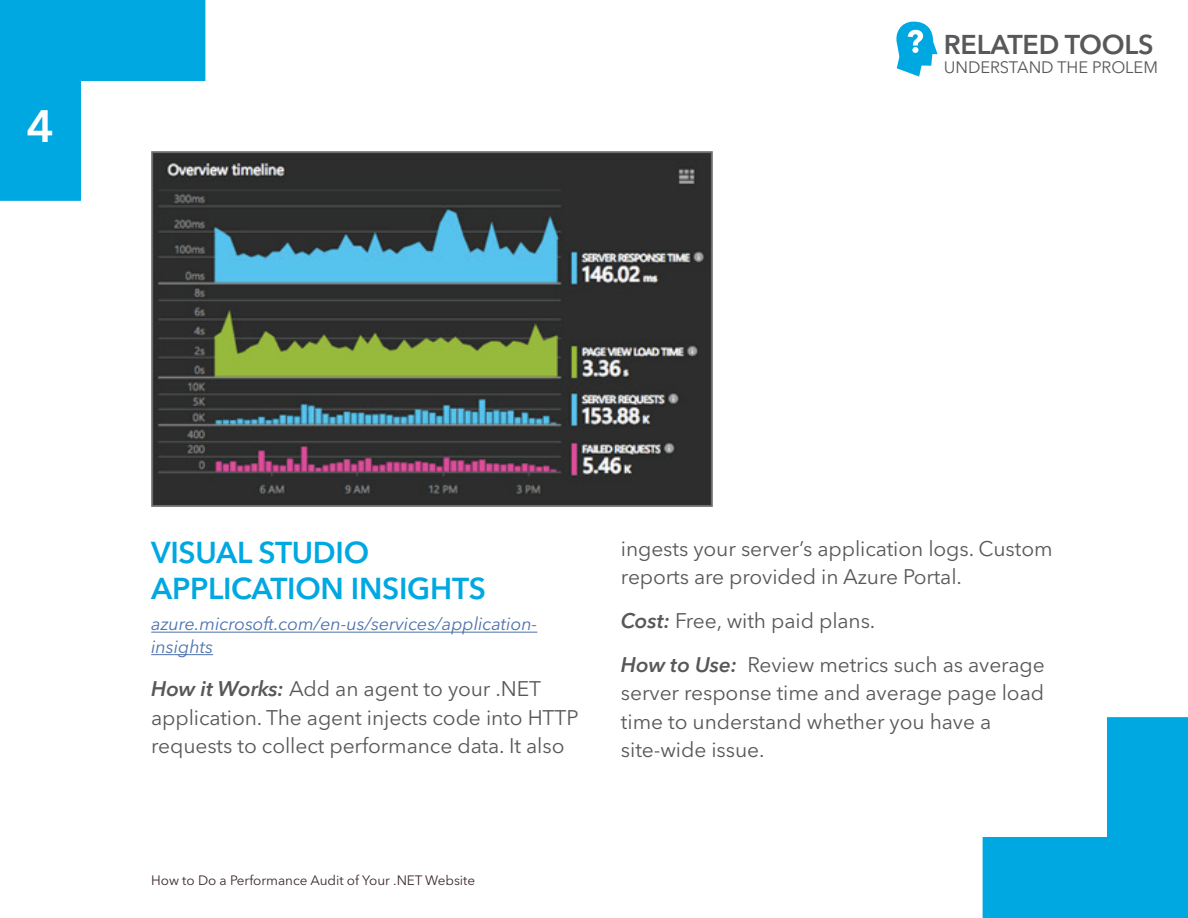
<style>
.page{position:relative;width:1188px;height:918px;background:#fff}
.page>*{position:absolute;margin:0;border:0;box-sizing:border-box;transform-origin:0 0}
.t1{font:600 45px "Avenir Next LT Pro";color:#fff}
.t2{font:600 30px/36px "Avenir Next LT Pro";letter-spacing:-.01em;color:#00a8e1}
.t3{font:600 27px "Avenir Next LT Pro";letter-spacing:-.01em;color:#57585a}
.t4{font:21px/28.5px "Avenir Next LT Pro";letter-spacing:-.005em;color:#57585a}
.t5{font:italic 18px/22.5px "Avenir Next LT Pro";letter-spacing:-.005em;color:#4d72ac}
.t6{font:16.5px "Avenir Next LT Pro";letter-spacing:-.005em;color:#57585a}
.t7{font:13.5px "Avenir Next LT Pro";letter-spacing:-.005em;color:#3e292d}
.s1{font-weight:600;font-style:italic}
</style>
<div class="page">
<hr style="left:151px;top:632px;width:386px;height:1px;background:#4d72ac">
<hr style="left:151px;top:654px;width:62px;height:1px;background:#4d72ac">
<svg style="left:0;top:0;width:205px;height:201px"></svg>
<svg style="left:983px;top:717px;width:205px;height:201px"></svg>
<img style="left:154px;top:154px;width:556px;height:350px">
<div style="left:151px;top:151px;width:562px;height:356px;border:2px solid #6d6c6f"></div>
<svg style="left:896px;top:22px;width:42px;height:55px"></svg>
<h1 class="t1" style="left:27px;top:99px;width:29px">4</h1>
<p class="t3" style="left:944px;top:28px;width:211px">RELATED TOOLS</p>
<p class="t6" style="left:944px;top:58px;width:216px">UNDERSTAND THE PROLEM</p>
<h2 class="t2" style="left:151px;top:534px;width:336px">VISUAL STUDIO<br>APPLICATION INSIGHTS</h2>
<p class="t5" style="left:151px;top:613px;width:388px">azure.microsoft.com/en-us/services/application&shy;insights</p>
<p class="t4" style="left:151px;top:675px;width:429px"><span class="s1">How it Works:</span> Add an agent to your .NET application. The agent injects code into HTTP requests to collect performance data. It also</p>
<p class="t4" style="left:621px;top:534px;width:433px">ingests your server’s application logs. Custom reports are provided in Azure Portal.</p>
<p class="t4" style="left:621px;top:599px;width:425px;line-height:43.7px"><span class="s1">Cost:</span> Free, with paid plans.<br><span class="s1">How to Use:</span> Review metrics such as average</p>
<p class="t4" style="left:621px;top:678px;width:425px">server response time and average page load time to understand whether you have a site-wide issue.</p>
<p class="t7" style="left:151px;top:872px;width:326px">How to Do a Performance Audit of Your .NET Website</p>
</div>
